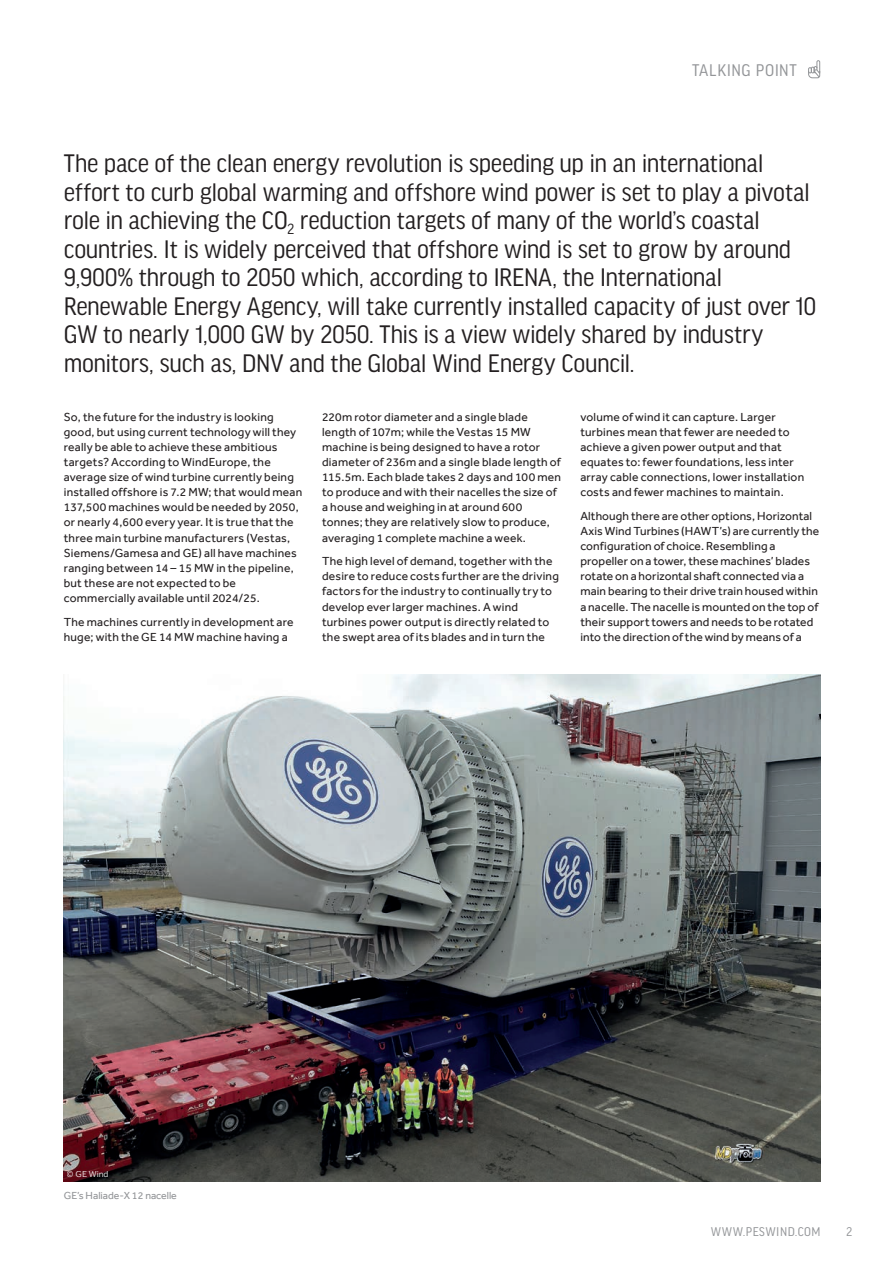
<style>
.page{position:relative;width:893px;height:1263px;background:#fff}
.page>*{position:absolute;margin:0;border:0;box-sizing:border-box;transform-origin:0 0}
.Body_Copy_2015{font:27px/28.5px "Good Headline Pro Narr";letter-spacing:-.015em;color:#231f20}
.Page_head_2015{font:18px "Good Headline Pro Narr";letter-spacing:.03em;color:#939598}
.t1{font:13.5px "Good Headline Pro Narr";letter-spacing:.035em;color:#939598}
.Body_Copy_2015-2{font:12px/15.1px "Effra";letter-spacing:.02em;color:#231f20}
.CAPTIONS{font:10.5px "Effra";color:#939598}
.t2{font:9px "Effra";color:#fff}
.s1{font-style:italic}
</style>
<div class="page">
<svg style="left:808px;top:60px;width:13px;height:19px"></svg>
<img style="left:64px;top:675px;width:757px;height:506px">
<p class="Page_head_2015" style="left:692px;top:61px;width:106px">TALKING POINT</p>
<p class="Body_Copy_2015" style="left:64px;top:150px;width:754px">The pace of the clean energy revolution is speeding up in an international effort to curb global warming and offshore wind power is set to play a pivotal role in achieving the CO<sub>2</sub> reduction targets of many of the world’s coastal countries. It is widely perceived that offshore wind is set to grow by around 9,900% through to 2050 which, according to IRENA, the International Renewable Energy Agency, will take currently installed capacity of just over 10<br>GW to nearly 1,000 GW by 2050. This is a view widely shared by industry monitors, such as, DNV and the Global Wind Energy Council.</p>
<p class="Body_Copy_2015-2" style="left:64px;top:409px;width:240px">So, the future for the industry is looking good, but using current technology will they really be able to achieve these ambitious targets? According to WindEurope, the average size of wind turbine currently being installed offshore is 7.2 MW; that would mean 137,500 machines would be needed by 2050, or nearly 4,600 every year. It is true that the three main turbine manufacturers (Vestas, Siemens/Gamesa and GE) all have machines ranging between 14 – 15 MW in the pipeline, but these are not expected to be commercially available until 2024/25.</p>
<p class="Body_Copy_2015-2" style="left:64px;top:614px;width:231px">The machines currently in development are huge; with the GE 14 MW machine having a</p>
<p class="Body_Copy_2015-2" style="left:322px;top:409px;width:240px">220m rotor diameter and a single blade length of 107m; while the Vestas 15 MW machine is being designed to have a rotor diameter of 236m and a single blade length of 115.5m. Each blade takes 2 days and 100 men to produce and with their nacelles the size of a house and weighing in at around 600 tonnes; they are relatively slow to produce, averaging 1 complete machine a week.</p>
<p class="Body_Copy_2015-2" style="left:322px;top:553px;width:238px">The high level of demand, together with the desire to reduce costs further are the driving factors for the industry to continually try to develop ever larger machines. A wind turbines power output is directly related to the swept area of its blades and in turn the</p>
<p class="Body_Copy_2015-2" style="left:580px;top:409px;width:225px">volume of wind it can capture. Larger turbines mean that fewer are needed to achieve a given power output and that equates to: fewer foundations, less inter array cable connections, lower installation costs and fewer machines to maintain.</p>
<p class="Body_Copy_2015-2" style="left:580px;top:508px;width:240px">Although there are other options, Horizontal Axis Wind Turbines (HAWT’s) are currently the configuration of choice. Resembling a propeller on a tower, these machines’ blades rotate on a horizontal shaft connected via a main bearing to their drive train housed within a nacelle. The nacelle is mounted on the top of their support towers and needs to be rotated into the direction of the wind by means of a</p>
<p class="t2" style="left:67px;top:1169px;width:43px"><span class="s1">©</span> GE Wind</p>
<p class="CAPTIONS" style="left:64px;top:1189px;width:115px">GE’s Haliade-X 12 nacelle</p>
<p class="t1" style="left:711px;top:1225px;width:111px">WWW.PESWIND.COM</p>
<p class="t1" style="left:846px;top:1225px;width:8px">2</p>
</div>
